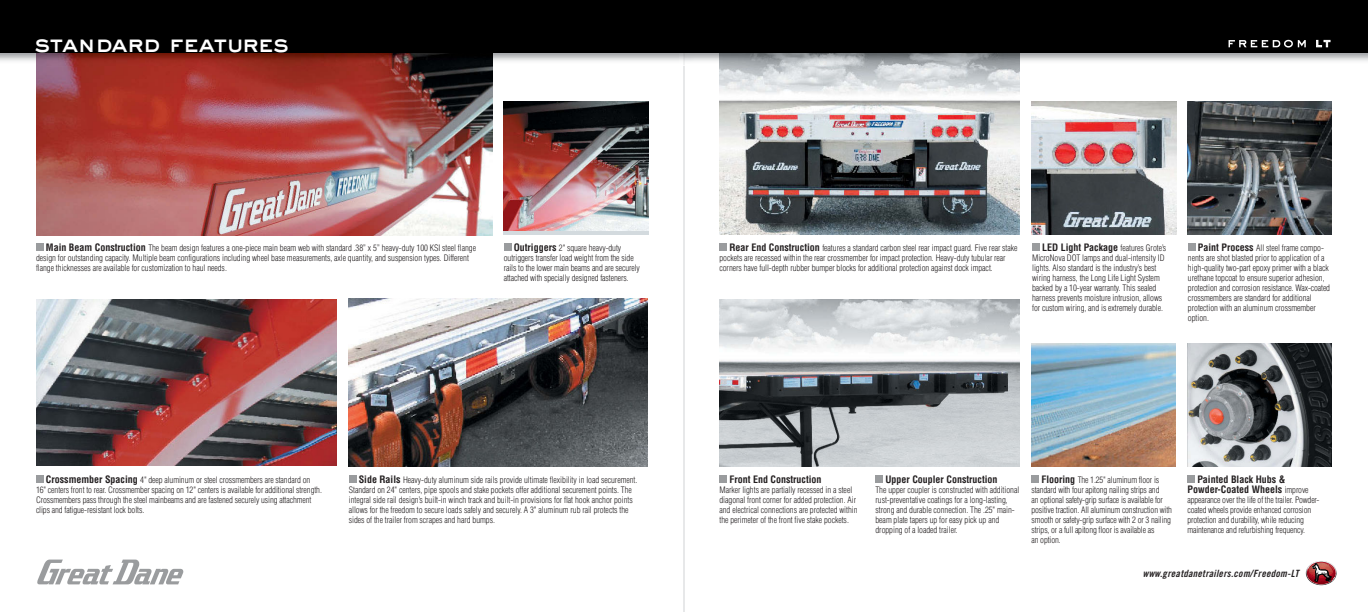
<style>
.page{position:relative;width:1368px;height:612px;background:#fff}
.page>*{position:absolute;margin:0;border:0;box-sizing:border-box;transform-origin:0 0}
.t1{font:800 24px "Sackers Gothic Std";letter-spacing:-.06em;color:#fff}
.t2{font:700 condensed 10px/10px "Helvetica";color:#231f20}
.t3{font:10px "Trade Gothic Bold Cond Twenty Obl";letter-spacing:.03em;color:#231f20}
.t4{font:300 condensed 8.7px/10px "Helvetica";letter-spacing:-.005em;color:#231f20}
.s1{font-weight:700;font-size:10px}
.s2{font-weight:300;font-size:8.7px}
</style>
<div class="page">
<div style="left:720px;top:243px;width:7px;height:8px;background:#9a9c9e"></div>
<img style="left:720px;top:65px;width:300px;height:170px">
<div style="left:36px;top:243px;width:7px;height:8px;background:#9a9c9e"></div>
<img style="left:36px;top:65px;width:456px;height:170px">
<div style="left:504px;top:243px;width:7px;height:8px;background:#9a9c9e"></div>
<svg style="left:503px;top:230px;width:145px;height:5px"></svg>
<img style="left:503px;top:102px;width:145px;height:128px">
<div style="left:349px;top:475px;width:7px;height:8px;background:#9a9c9e"></div>
<img style="left:348px;top:299px;width:300px;height:168px">
<img style="left:36px;top:299px;width:300px;height:167px">
<div style="left:720px;top:475px;width:7px;height:8px;background:#9a9c9e"></div>
<div style="left:876px;top:475px;width:7px;height:8px;background:#9a9c9e"></div>
<div style="left:1032px;top:475px;width:7px;height:8px;background:#9a9c9e"></div>
<div style="left:1188px;top:475px;width:7px;height:8px;background:#9a9c9e"></div>
<img style="left:720px;top:299px;width:300px;height:168px">
<img style="left:1187px;top:343px;width:145px;height:124px">
<img style="left:1031px;top:343px;width:145px;height:124px">
<svg style="left:1306px;top:561px;width:31px;height:24px"></svg>
<svg style="left:37px;top:560px;width:146px;height:24px"></svg>
<div style="left:1188px;top:243px;width:7px;height:8px;background:#9a9c9e"></div>
<img style="left:1188px;top:102px;width:144px;height:133px">
<div style="left:1032px;top:243px;width:8px;height:8px;background:#9a9c9e"></div>
<img style="left:1032px;top:102px;width:144px;height:133px">
<div style="left:36px;top:475px;width:7px;height:8px;background:#9a9c9e"></div>
<hr style="left:684px;top:0;width:1px;height:612px;background:#d1d3d4">
<img style="left:0;top:52px;width:1368px;height:13px">
<img style="left:36px;top:52px;width:456px;height:13px">
<div style="left:0;top:0;width:684px;height:52px;background:#000"></div>
<img style="left:720px;top:52px;width:300px;height:13px">
<svg style="left:680px;top:52px;width:4px;height:13px"></svg>
<div style="left:684px;top:0;width:684px;height:52px;background:#000"></div>
<svg style="left:1229px;top:40px;width:77px;height:8px"></svg>
<svg style="left:1316px;top:40px;width:15px;height:8px"></svg>
<h1 class="t1" style="left:34px;top:34px;width:257px">standard features</h1>
<p class="t4" style="left:36px;top:243px;width:442px;text-indent:10px"><span class="s1">Main Beam Construction</span> The beam design features a one-piece main beam web with standard .38” x 5” heavy-duty 100 KSI steel flange design for outstanding capacity. Multiple beam configurations including wheel base measurements, axle quantity, and suspension types. Different flange thicknesses are available for customization to haul needs.</p>
<p class="t4" style="left:504px;top:243px;width:138px;text-indent:10px"><span class="s1">Outriggers</span> 2" square heavy-duty outriggers transfer load weight from the side rails to the lower main beams and are securely attached with specially designed fasteners.</p>
<p class="t4" style="left:720px;top:243px;width:300px;text-indent:10px"><span class="s1">Rear End Construction</span> features a standard carbon steel rear impact guard. Five rear stake pockets are recessed within the rear crossmember for impact protection. Heavy-duty tubular rear corners have full-depth rubber bumper blocks for additional protection against dock impact.</p>
<p class="t2" style="left:1042px;top:242px;width:126px">LED Light Package <span class="s2">features Grote’s</span></p>
<p class="t4" style="left:1032px;top:253px;width:134px">MicroNova DOT lamps and dual-intensity ID lights. Also standard is the industry’s best wiring harness, the Long Life Light System backed by a 10-year warranty. This sealed harness prevents moisture intrusion, allows for custom wiring, and is extremely durable.</p>
<p class="t4" style="left:1188px;top:243px;width:144px;text-indent:10px"><span class="s1">Paint Process</span> All steel frame compo&shy;nents are shot blasted prior to application of a high-quality two-part epoxy primer with a black urethane topcoat to ensure superior adhesion, protection and corrosion resistance. Wax-coated crossmembers are standard for additional protection with an aluminum crossmember option.</p>
<p class="t4" style="left:36px;top:475px;width:288px;text-indent:10px"><span class="s1">Crossmember Spacing</span> 4" deep aluminum or steel crossmembers are standard on 16" centers front to rear. Crossmember spacing on 12" centers is available for additional strength.<br>Crossmembers pass through the steel mainbeams and are fastened securely using attachment clips and fatigue-resistant lock bolts.</p>
<p class="t4" style="left:349px;top:475px;width:290px;text-indent:10px"><span class="s1">Side Rails</span> Heavy-duty aluminum side rails provide ultimate flexibility in load securement.<br>Standard on 24" centers, pipe spools and stake pockets offer additional securement points. The integral side rail design’s built-in winch track and built-in provisions for flat hook anchor points allows for the freedom to secure loads safely and securely. A 3" aluminum rub rail protects the sides of the trailer from scrapes and hard bumps.</p>
<p class="t2" style="left:729px;top:474px;width:94px">Front End Construction</p>
<p class="t4" style="left:720px;top:485px;width:140px">Marker lights are partially recessed in a steel diagonal front corner for added protection. Air and electrical connections are protected within the perimeter of the front five stake pockets.</p>
<p class="t2" style="left:885px;top:474px;width:114px">Upper Coupler Construction</p>
<p class="t4" style="left:876px;top:485px;width:145px">The upper coupler is constructed with additional rust-preventative coatings for a long-lasting, strong and durable connection. The .25" main&shy;beam plate tapers up for easy pick up and dropping of a loaded trailer.</p>
<p class="t4" style="left:1032px;top:475px;width:142px;text-indent:10px"><span class="s1">Flooring</span> The 1.25" aluminum floor is standard with four apitong nailing strips and<br>an optional safety-grip surface is available for positive traction. All aluminum construction with smooth or safety-grip surface with 2 or 3 nailing strips, or a full apitong floor is available as<br>an option.</p>
<p class="t2" style="left:1187px;top:474px;width:123px;text-indent:10px">Painted Black Hubs &amp;<br>Powder-Coated Wheels <span class="s2">improve</span></p>
<p class="t4" style="left:1187px;top:495px;width:134px">appearance over the life of the trailer. Powder&shy;coated wheels provide enhanced corrosion protection and durability, while reducing maintenance and refurbishing frequency.</p>
<p class="t3" style="left:1143px;top:570px;width:157px">www.greatdanetrailers.com/Freedom-LT</p>
</div>
